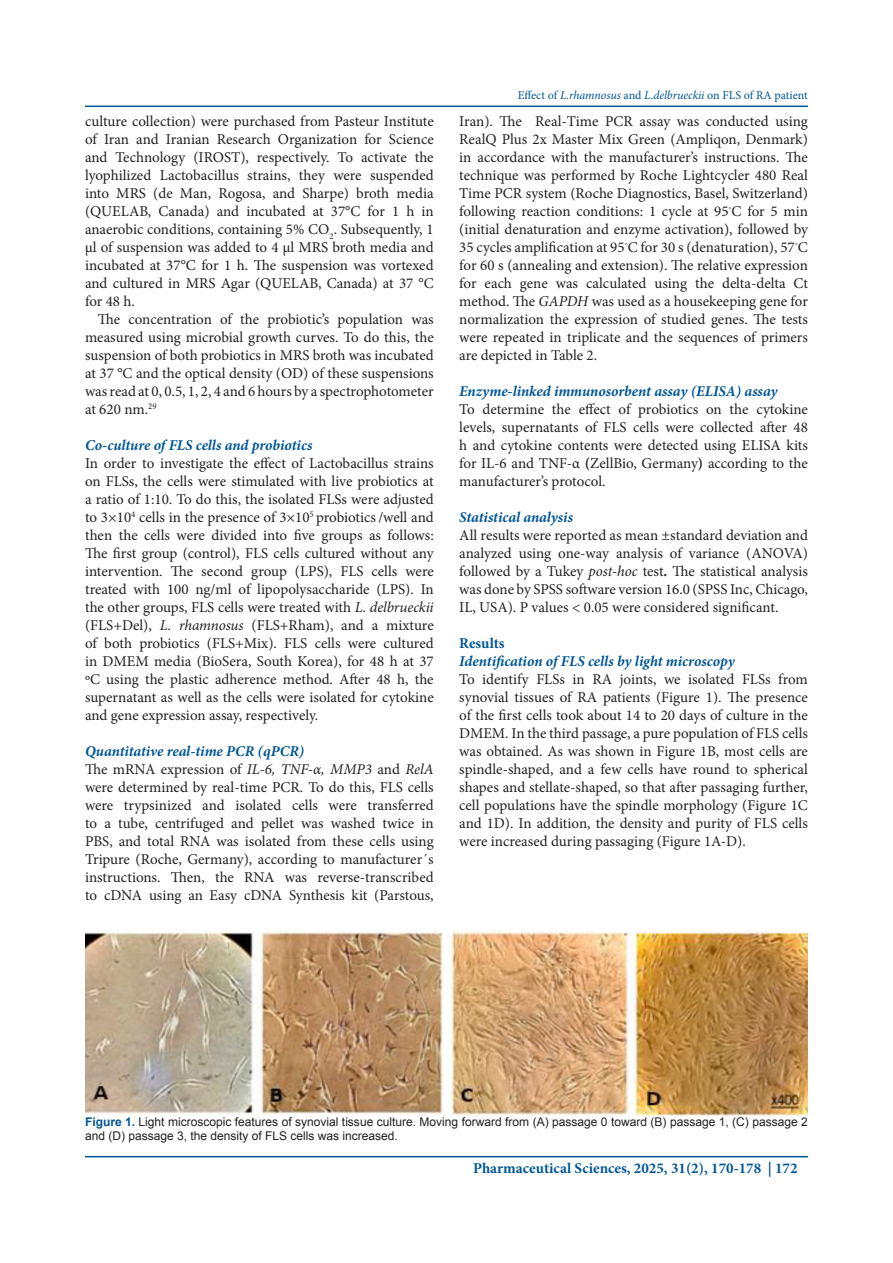
<style>
.page{position:relative;width:893px;height:1263px;background:#fff}
.page>*{position:absolute;margin:0;border:0;box-sizing:border-box;transform-origin:0 0}
.t1{font:15px/18px "Minion Pro";color:#231f20;text-align:justify}
.List_Paragraph{font:italic 700 15px "Minion Pro";letter-spacing:-.005em;color:#005696}
.List_Paragraph-2{font:700 15px "Minion Pro";color:#005696}
.t2{font:12px/13.8px "Arial";color:#231f20}
.t3{font:12px "Minion Pro";color:#005696}
.s1{font-style:italic}
.s2{font-weight:700}
.s3{font-weight:700;color:#005696}
</style>
<div class="page">
<hr style="left:85px;top:106px;width:723px;height:1px;background:#005696">
<hr style="left:85px;top:1156px;width:723px;height:1px;background:#005696">
<img style="left:85px;top:931px;width:723px;height:185px">
<p class="t1" style="left:85px;top:112px;width:350px">culture collection) were purchased from Pasteur Institute of Iran and Iranian Research Organization for Science and Technology (IROST), respectively. To activate the lyophilized Lactobacillus strains, they were suspended into MRS (de Man, Rogosa, and Sharpe) broth media (QUELAB, Canada) and incubated at 37°C for 1 h in anaerobic conditions, containing 5% CO<sub>2</sub>. Subsequently, 1 μl of suspension was added to 4 μl MRS broth media and incubated at 37°C for 1 h. The suspension was vortexed and cultured in MRS Agar (QUELAB, Canada) at 37 °C for 48 h.</p>
<p class="t1" style="left:85px;top:310px;width:350px;text-indent:13px">The concentration of the probiotic’s population was measured using microbial growth curves. To do this, the suspension of both probiotics in MRS broth was incubated at 37 °C and the optical density (OD) of these suspensions was read at 0, 0.5, 1, 2, 4 and 6 hours by a spectrophotometer at 620 nm.<sup>29</sup></p>
<p class="List_Paragraph" style="left:85px;top:434px;width:229px">Co-culture of FLS cells and probiotics</p>
<p class="t1" style="left:85px;top:454px;width:350px">In order to investigate the effect of Lactobacillus strains on FLSs, the cells were stimulated with live probiotics at a ratio of 1:10. To do this, the isolated FLSs were adjusted to 3×10<sup>4</sup> cells in the presence of 3×10<sup>5</sup> probiotics/well and then the cells were divided into five groups as follows:<br>The first group (control), FLS cells cultured without any intervention. The second group (LPS), FLS cells were treated with 100 ng/ml of lipopolysaccharide (LPS). In the other groups, FLS cells were treated with <span class="s1">L. delbrueckii </span>(FLS+Del), <span class="s1">L. rhamnosus</span> (FLS+Rham), and a mixture of both probiotics (FLS+Mix). FLS cells were cultured in DMEM media (BioSera, South Korea), for 48 h at 37 ºC using the plastic adherence method. After 48 h, the supernatant as well as the cells were isolated for cytokine and gene expression assay, respectively.</p>
<p class="List_Paragraph" style="left:85px;top:740px;width:221px">Quantitative real-time PCR (qPCR)</p>
<p class="t1" style="left:85px;top:760px;width:350px">The mRNA expression of <span class="s1">IL-6, TNF-α, MMP3</span> and <span class="s1">RelA </span>were determined by real-time PCR. To do this, FLS cells were trypsinized and isolated cells were transferred to a tube, centrifuged and pellet was washed twice in PBS, and total RNA was isolated from these cells using Tripure (Roche, Germany), according to manufacturer´s instructions. Then, the RNA was reverse-transcribed to cDNA using an Easy cDNA Synthesis kit (Parstous,</p>
<p class="t3" style="left:518px;top:87px;width:292px">Effect of <span class="s1">L.rhamnosus</span> and <span class="s1">L.delbrueckii</span> on FLS of RA patient</p>
<p class="t1" style="left:459px;top:112px;width:350px">Iran). The Real-Time PCR assay was conducted using RealQ Plus 2x Master Mix Green (Ampliqon, Denmark) in accordance with the manufacturer’s instructions. The technique was performed by Roche Lightcycler 480 Real Time PCR system (Roche Diagnostics, Basel, Switzerland) following reaction conditions: 1 cycle at 95<sup>◦</sup>C for 5 min (initial denaturation and enzyme activation), followed by 35 cycles amplification at 95<sup>◦</sup>C for 30 s (denaturation), 57<sup>◦</sup>C for 60 s (annealing and extension). The relative expression for each gene was calculated using the delta-delta Ct method. The <span class="s1">GAPDH</span> was used as a housekeeping gene for normalization the expression of studied genes. The tests were repeated in triplicate and the sequences of primers are depicted in Table 2.</p>
<p class="List_Paragraph" style="left:459px;top:380px;width:320px">Enzyme-linked immunosorbent assay (ELISA) assay</p>
<p class="t1" style="left:459px;top:400px;width:350px">To determine the effect of probiotics on the cytokine levels, supernatants of FLS cells were collected after 48 h and cytokine contents were detected using ELISA kits for IL-6 and TNF-α <span class="s2">(</span>ZellBio, Germany<span class="s2">)</span> according to the manufacturer’s protocol.</p>
<p class="List_Paragraph" style="left:459px;top:506px;width:115px">Statistical analysis</p>
<p class="t1" style="left:459px;top:526px;width:350px">All results were reported as mean ±standard deviation and analyzed using one-way analysis of variance (ANOVA) followed by a Tukey <span class="s1">post-hoc</span> test<span class="s2">.</span> The statistical analysis was done by SPSS software version 16.0 (SPSS Inc, Chicago, IL, USA). P values &lt; 0.05 were considered significant.</p>
<p class="List_Paragraph-2" style="left:459px;top:632px;width:47px">Results</p>
<p class="List_Paragraph" style="left:459px;top:650px;width:277px">Identification of FLS cells by light microscopy</p>
<p class="t1" style="left:459px;top:670px;width:350px">To identify FLSs in RA joints, we isolated FLSs from synovial tissues of RA patients (Figure 1). The presence of the first cells took about 14 to 20 days of culture in the DMEM. In the third passage, a pure population of FLS cells was obtained. As was shown in Figure 1B, most cells are spindle-shaped, and a few cells have round to spherical shapes and stellate-shaped, so that after passaging further, cell populations have the spindle morphology (Figure 1C and 1D). In addition, the density and purity of FLS cells were increased during passaging (Figure 1A-D).</p>
<p class="t2" style="left:85px;top:1115px;width:724px"><span class="s3">Figure 1.</span> Light microscopic features of synovial tissue culture. Moving forward from (A) passage 0 toward (B) passage 1, (C) passage 2 and (D) passage 3, the density of FLS cells was increased.</p>
<p class="List_Paragraph-2" style="left:473px;top:1158px;width:326px">Pharmaceutical Sciences, 2025, 31(2), 170-178 | 172</p>
</div>
